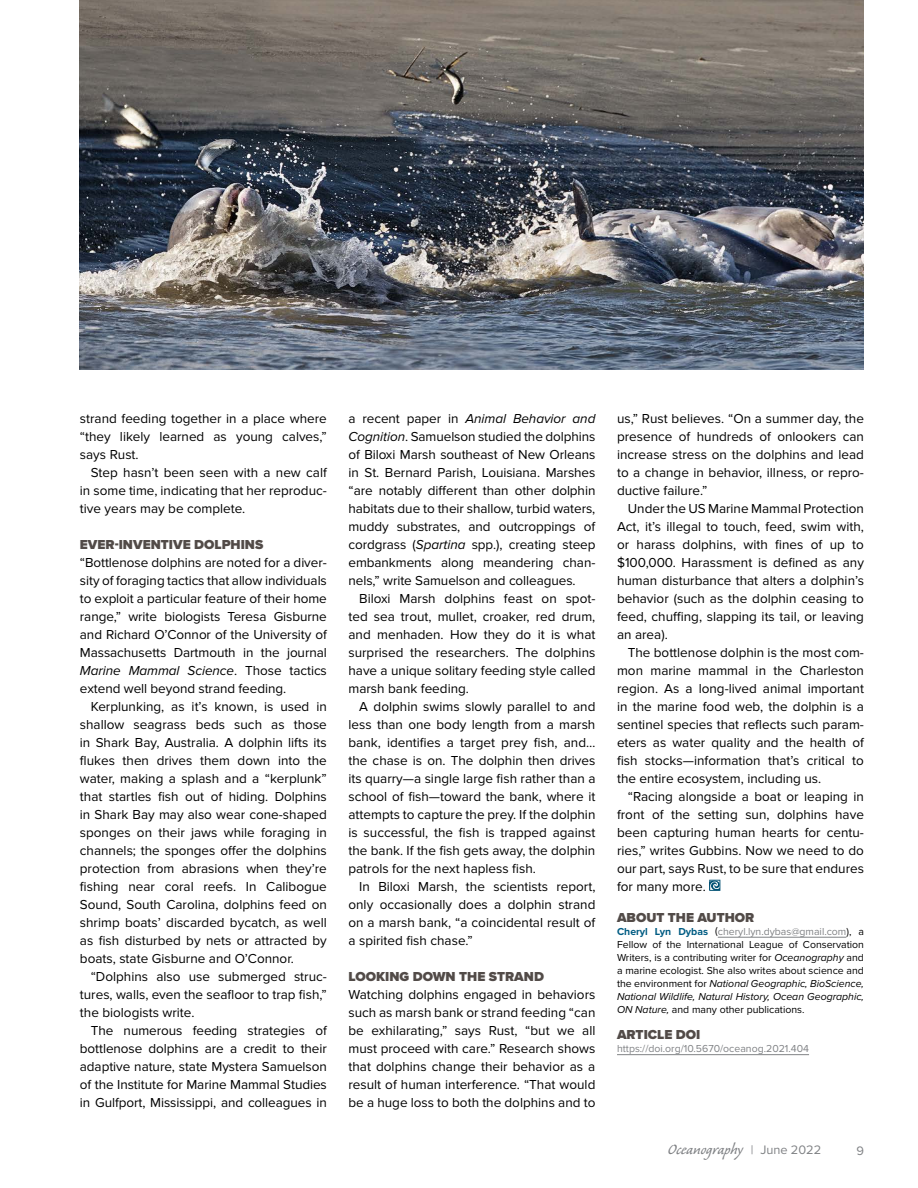
<style>
.page{position:relative;width:918px;height:1188px;background:#fff}
.page>*{position:absolute;margin:0;border:0;box-sizing:border-box;transform-origin:0 0}
.t1{font:18.75px "Caliban Std";color:#808285}
.t2{font:13.5px/18px "Proxima Nova";color:#000;text-align:justify}
.t3{font:900 13.5px "Proxima Nova";color:#524b48}
.t4{font:12.75px "Proxima Nova";color:#808285}
.t5{font:10.5px/13px "Proxima Nova";color:#000;text-align:justify}
.t6{font:10.5px "Proxima Nova";color:#808285}
.s1{font-style:italic}
.s2{font-weight:700;color:#005c83}
.s3{color:#808285}
.s4{font-family:"Proxima Nova";font-size:12.75px}
</style>
<div class="page">
<img style="left:80px;top:0;width:784px;height:369px">
<hr style="left:718px;top:937px;width:128px;height:1px;background:#808285">
<hr style="left:617px;top:1054px;width:192px;height:1px;background:#808285">
<svg style="left:709px;top:880px;width:11px;height:11px"></svg>
<p class="t2" style="left:80px;top:410px;width:248px">strand feeding together in a place where “they likely learned as young calves,” says Rust.</p>
<p class="t2" style="left:80px;top:464px;width:248px;text-indent:11px">Step hasn’t been seen with a new calf in some time, indicating that her reproduc&shy;tive years may be complete.</p>
<p class="t3" style="left:80px;top:534px;width:185px">EVER-INVENTIVE DOLPHINS</p>
<p class="t2" style="left:80px;top:554px;width:248px">“Bottlenose dolphins are noted for a diver&shy;sity of foraging tactics that allow individuals to exploit a particular feature of their home range,” write biologists Teresa Gisburne and Richard O’Connor of the University of Massachusetts Dartmouth in the journal <span class="s1">Marine Mammal Science</span>. Those tactics extend well beyond strand feeding.</p>
<p class="t2" style="left:80px;top:698px;width:248px;text-indent:11px">Kerplunking, as it’s known, is used in shallow seagrass beds such as those in Shark Bay, Australia. A dolphin lifts its flukes then drives them down into the water, making a splash and a “kerplunk” that startles fish out of hiding. Dolphins in Shark Bay may also wear cone-shaped sponges on their jaws while foraging in channels; the sponges offer the dolphins protection from abrasions when they’re fishing near coral reefs. In Calibogue Sound, South Carolina, dolphins feed on shrimp boats’ discarded bycatch, as well as fish disturbed by nets or attracted by boats, state Gisburne and O’Connor.</p>
<p class="t2" style="left:80px;top:967px;width:248px;text-indent:11px">“Dolphins also use submerged struc&shy;tures, walls, even the seafloor to trap fish,” the biologists write.</p>
<p class="t2" style="left:80px;top:1021px;width:248px;text-indent:11px">The numerous feeding strategies of bottlenose dolphins are a credit to their adaptive nature, state Mystera Samuelson of the Institute for Marine Mammal Studies in Gulfport, Mississippi, and colleagues in</p>
<p class="t2" style="left:348px;top:409px;width:248px">a recent paper in <span class="s1">Animal Behavior and Cognition</span>. Samuelson studied the dolphins of Biloxi Marsh southeast of New Orleans in St. Bernard Parish, Louisiana. Marshes “are notably different than other dolphin habitats due to their shallow, turbid waters, muddy substrates, and outcroppings of cordgrass (<span class="s1">Spartina</span> spp.), creating steep embankments along meandering chan&shy;nels,” write Samuelson and colleagues.</p>
<p class="t2" style="left:348px;top:589px;width:248px;text-indent:11px">Biloxi Marsh dolphins feast on spot&shy;ted sea trout, mullet, croaker, red drum, and menhaden. How they do it is what surprised the researchers. The dolphins have a unique solitary feeding style called marsh bank feeding.</p>
<p class="t2" style="left:348px;top:697px;width:248px;text-indent:11px">A dolphin swims slowly parallel to and less than one body length from a marsh bank, identifies a target prey fish, and… the chase is on. The dolphin then drives its quarry—a single large fish rather than a school of fish—toward the bank, where it attempts to capture the prey. If the dolphin is successful, the fish is trapped against the bank. If the fish gets away, the dolphin patrols for the next hapless fish.</p>
<p class="t2" style="left:348px;top:877px;width:248px;text-indent:11px">In Biloxi Marsh, the scientists report, only occasionally does a dolphin strand on a marsh bank, “a coincidental result of a spirited fish chase.”</p>
<p class="t3" style="left:348px;top:966px;width:197px">LOOKING DOWN THE STRAND</p>
<p class="t2" style="left:348px;top:985px;width:248px">Watching dolphins engaged in behaviors such as marsh bank or strand feeding “can be exhilarating,” says Rust, “but we all must proceed with care.” Research shows that dolphins change their behavior as a result of human interference. “That would be a huge loss to both the dolphins and to</p>
<p class="t2" style="left:617px;top:410px;width:248px">us,” Rust believes. “On a summer day, the presence of hundreds of onlookers can increase stress on the dolphins and lead to a change in behavior, illness, or repro&shy;ductive failure.”</p>
<p class="t2" style="left:617px;top:500px;width:248px;text-indent:11px">Under the US Marine Mammal Protection Act, it’s illegal to touch, feed, swim with, or harass dolphins, with fines of up to $100,000. Harassment is defined as any human disturbance that alters a dolphin’s behavior (such as the dolphin ceasing to feed, chuffing, slapping its tail, or leaving an area).</p>
<p class="t2" style="left:617px;top:644px;width:248px;text-indent:11px">The bottlenose dolphin is the most com&shy;mon marine mammal in the Charleston region. As a long-lived animal important in the marine food web, the dolphin is a sentinel species that reflects such param&shy;eters as water quality and the health of fish stocks—information that’s critical to the entire ecosystem, including us.</p>
<p class="t2" style="left:617px;top:787px;width:248px;text-indent:11px">“Racing alongside a boat or leaping in front of the setting sun, dolphins have been capturing human hearts for centu&shy;ries,” writes Gubbins. Now we need to do our part, says Rust, to be sure that endures for many more.</p>
<p class="t3" style="left:617px;top:907px;width:139px">ABOUT THE AUTHOR</p>
<p class="t5" style="left:617px;top:925px;width:248px"><span class="s2">Cheryl Lyn Dybas</span> (<span class="s3">cheryl.lyn.dybas@gmail.com</span>), a Fellow of the International League of Conservation Writers, is a contributing writer for <span class="s1">Oceanography</span> and a marine ecologist. She also writes about science and the environment for <span class="s1">National Geographic, BioScience, National Wildlife, Natural History, Ocean Geographic, ON Nature,</span> and many other publications.</p>
<p class="t3" style="left:617px;top:1025px;width:85px">ARTICLE DOI</p>
<p class="t6" style="left:617px;top:1043px;width:194px">https://doi.org/10.5670/oceanog.2021.404</p>
<h1 class="t1" style="left:668px;top:1140px;width:155px">Oceanography <span class="s4">| June 2022</span></h1>
<p class="t4" style="left:856px;top:1143px;width:9px">9</p>
</div>
